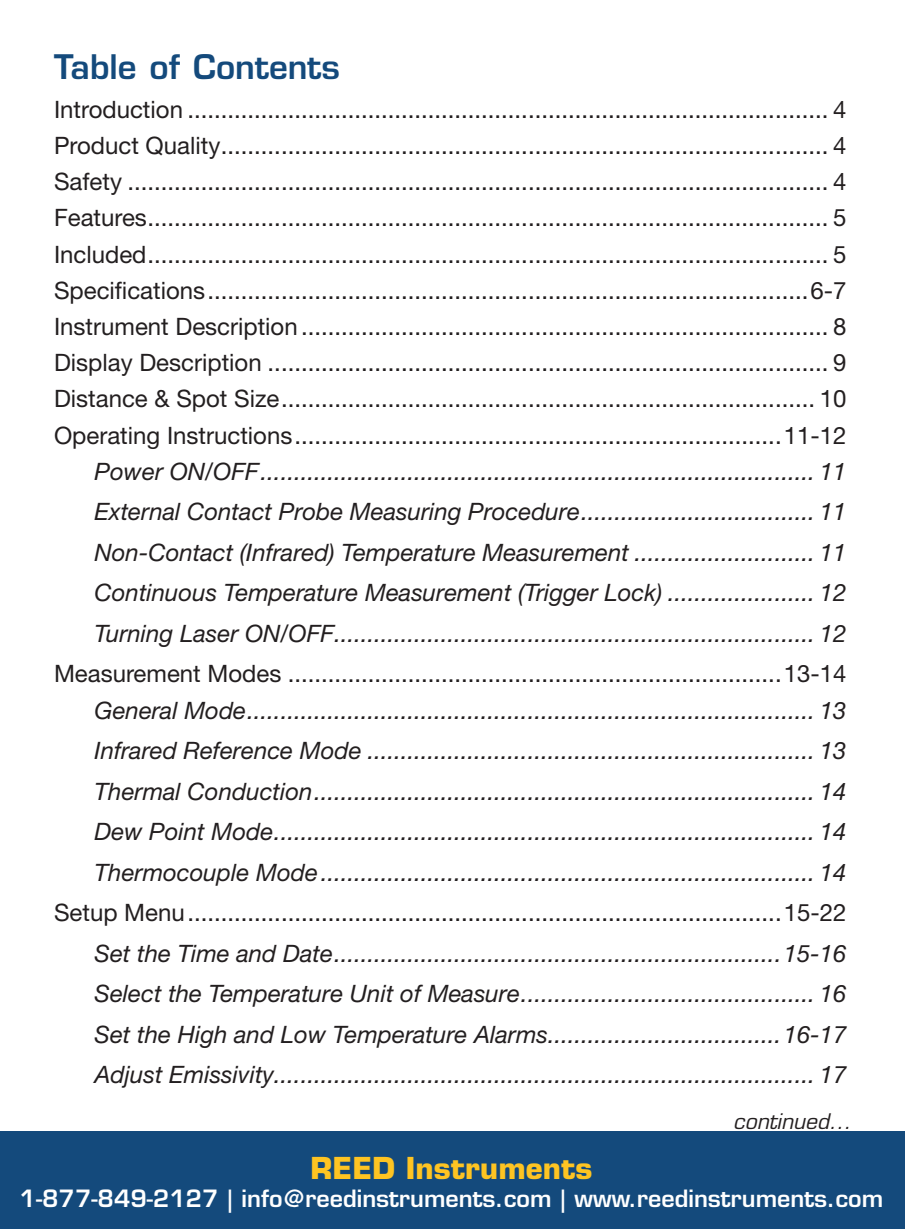
<style>
.page{position:relative;width:905px;height:1229px;background:#fff}
.page>*{position:absolute;margin:0;border:0;box-sizing:border-box;transform-origin:0 0}
.t1{font:600 33px "Eurostile LT Std";color:#144a7c}
.t2{font:700 29.4px "Eurostile LT Std";color:#fec422}
.t3{font:24px/36.3px "Helvetica Neue LT Std";color:#231f20;text-align:justify}
.t4{font:italic 24px/40.5px "Helvetica Neue LT Std";color:#231f20;text-align:justify}
.t5{font:600 23.4px "Eurostile LT Std";color:#fff}
.t6{font:italic 21px "Eurostile LT Std";color:#231f20}
</style>
<div class="page">
<div style="left:0;top:1131px;width:904px;height:97px;background:#144a7c"></div>
<h1 class="t1" style="left:54px;top:46px;width:287px">Table of Contents</h1>
<p class="t3" style="left:54px;top:91px;width:793px">Introduction ................................................................................................ 4<br>Product Quality........................................................................................... 4<br>Safety ......................................................................................................... 4<br>Features...................................................................................................... 5<br>Included...................................................................................................... 5<br>Specifications..........................................................................................6-7<br>Instrument Description............................................................................... 8<br>Display Description .................................................................................... 9<br>Distance &amp; Spot Size................................................................................ 10<br>Operating Instructions.........................................................................11-12</p>
<p class="t4" style="left:94px;top:451px;width:753px">Power ON/OFF................................................................................... 11<br>External Contact Probe Measuring Procedure................................... 11<br>Non-Contact (Infrared) Temperature Measurement ........................... 11<br>Continuous Temperature Measurement (Trigger Lock) ...................... 12<br>Turning Laser ON/OFF........................................................................ 12</p>
<p class="t3" style="left:54px;top:655px;width:793px">Measurement Modes ..........................................................................13-14</p>
<p class="t4" style="left:94px;top:689px;width:753px">General Mode..................................................................................... 13<br>Infrared Reference Mode ................................................................... 13<br>Thermal Conduction........................................................................... 14<br>Dew Point Mode................................................................................. 14<br>Thermocouple Mode.......................................................................... 14</p>
<p class="t3" style="left:54px;top:894px;width:793px">Setup Menu.........................................................................................15-22</p>
<p class="t4" style="left:94px;top:932px;width:753px">Set the Time and Date...................................................................15-16<br>Select the Temperature Unit of Measure............................................ 16<br>Set the High and Low Temperature Alarms...................................16-17<br>Adjust Emissivity................................................................................. 17</p>
<p class="t6" style="left:733px;top:1108px;width:119px">continued...</p>
<p class="t2" style="left:310px;top:1149px;width:283px">REED Instruments</p>
<p class="t5" style="left:20px;top:1183px;width:865px">1-877-849-2127 | info@reedinstruments.com | www.reedinstruments.com</p>
</div>
